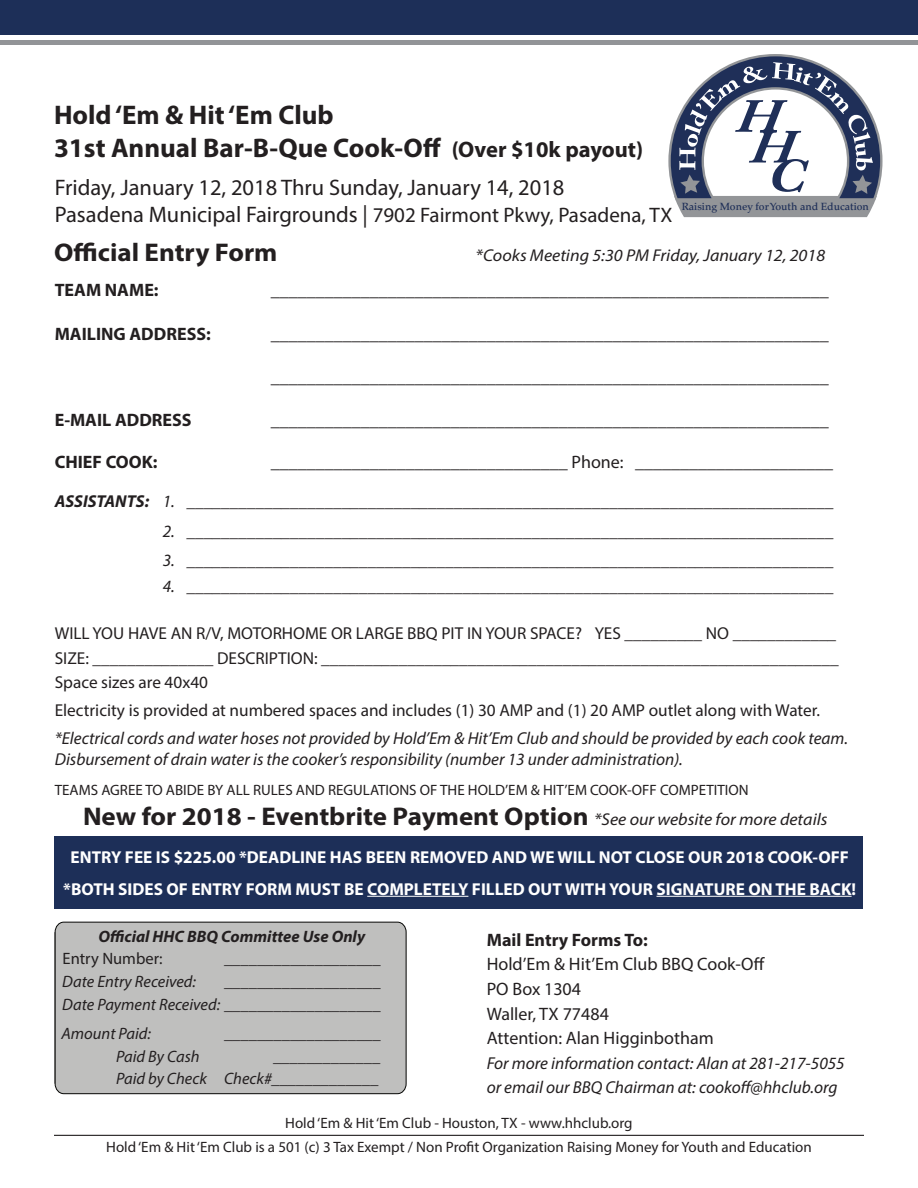
<style>
.page{position:relative;width:918px;height:1188px;background:#fff}
.page>*{position:absolute;margin:0;border:0;box-sizing:border-box;transform-origin:0 0}
.t1{font:700 27px/32.4px "Myriad Pro";color:#231f20}
.t2{font:700 25.65px "Myriad Pro";color:#231f20;scale:1.05 1}
.t3{font:22.5px/27px "Myriad Pro";color:#231f20}
.t4{font:18px/24.6px "Myriad Pro";color:#231f20}
.t5{font:700 18px "Myriad Pro";color:#231f20}
.t6{font:italic 17.25px/20.7px "Myriad Pro";color:#231f20}
.t7{font:17.25px/24.5px "Myriad Pro";color:#231f20}
.t8{font:700 17.25px/31.2px "Myriad Pro";color:#fff;text-align:center}
.t9{font:italic 17.1px "Myriad Pro";color:#231f20;scale:1.05 1}
.t10{font:16.5px/22.8px "Myriad Pro";color:#231f20;text-align:right}
.t11{font:italic 16.5px "Myriad Pro";color:#231f20}
.t12{font:italic 700 16.5px "Myriad Pro";color:#231f20}
.t13{font:15px/23.2px "Myriad Pro";color:#231f20;text-align:center}
.t14{font:500 10.35px "Palatino LT Std";color:#1f2f58}
.s1{font-size:22.5px}
.s2{font-size:21px}
.s3{font-weight:700}
.s4{font-weight:400;font-style:italic;font-size:17.1px}
.s5{font-style:italic}
</style>
<div class="page">
<div style="left:0;top:0;width:918px;height:34px;background:#1d2f58"></div>
<div style="left:0;top:40px;width:918px;height:5px;background:#929497"></div>
<hr style="left:54px;top:1135px;width:810px;height:1px;background:#231f20">
<svg style="left:668px;top:54px;width:215px;height:163px"></svg>
<div style="left:55px;top:836px;width:808px;height:73px;background:#1d2f58"></div>
<hr style="left:367px;top:896px;width:101px;height:1px;background:#fff">
<hr style="left:656px;top:896px;width:196px;height:1px;background:#fff">
<div style="left:54px;top:921px;width:353px;height:173px;background:#bfbfbe"></div>
<h1 class="t1" style="left:54px;top:98px;width:591px">Hold ‘Em &amp; Hit ‘Em Club<br>31st Annual Bar-B-Que Cook-Off <span class="s1">(Over $10k payout)</span></h1>
<h3 class="t3" style="left:55px;top:173px;width:619px">Friday, January 12, 2018 Thru Sunday, January 14, 2018<br>Pasadena Municipal Fairgrounds | <span class="s2">7902 Fairmont Pkwy, Pasadena, TX</span></h3>
<h2 class="t2" style="left:54px;top:236px;width:214px">Official Entry Form</h2>
<p class="t9" style="left:476px;top:245px;width:334px">*Cooks Meeting 5:30 PM Friday, January 12, 2018</p>
<p class="t5" style="left:55px;top:279px;width:105px">TEAM NAME:</p>
<p class="t4" style="left:271px;top:278px;width:559px">______________________________________________________________</p>
<p class="t5" style="left:55px;top:322px;width:158px">MAILING ADDRESS:</p>
<p class="t4" style="left:271px;top:321px;width:559px">______________________________________________________________</p>
<p class="t14" style="left:682px;top:201px;width:189px">Raising Money for Youth and Education</p>
<p class="t5" style="left:55px;top:408px;width:138px">E-MAIL ADDRESS</p>
<p class="t4" style="left:271px;top:364px;width:559px">______________________________________________________________</p>
<p class="t4" style="left:271px;top:407px;width:559px">______________________________________________________________</p>
<p class="t5" style="left:55px;top:450px;width:104px">CHIEF COOK:</p>
<p class="t4" style="left:271px;top:450px;width:564px">_________________________________ Phone: ______________________</p>
<p class="t6" style="left:55px;top:491px;width:781px"><span class="s3">ASSISTANTS:</span> 1. ___________________________________________________________________________</p>
<p class="t6" style="left:163px;top:520px;width:673px">2. ___________________________________________________________________________</p>
<p class="t6" style="left:163px;top:550px;width:673px">3. ___________________________________________________________________________</p>
<p class="t6" style="left:163px;top:575px;width:673px">4. ___________________________________________________________________________</p>
<p class="t7" style="left:55px;top:621px;width:786px">WILL YOU HAVE AN R/V, MOTORHOME OR LARGE BBQ PIT IN YOUR SPACE? YES _________ NO ____________<br>SIZE: ______________ DESCRIPTION: ____________________________________________________________<br>Space sizes are 40x40</p>
<p class="t7" style="left:55px;top:698px;width:767px">Electricity is provided at numbered spaces and includes (1) 30 AMP and (1) 20 AMP outlet along with Water.</p>
<p class="t6" style="left:55px;top:728px;width:795px">*Electrical cords and water hoses not provided by Hold’Em &amp; Hit’Em Club and should be provided by each cook team.<br>Disbursement of drain water is the cooker’s responsibility (number 13 under administration).</p>
<p class="t13" style="left:55px;top:778px;width:696px">TEAMS AGREE TO ABIDE BY ALL RULES AND REGULATIONS OF THE HOLD’EM &amp; HIT’EM COOK-OFF COMPETITION</p>
<h2 class="t2" style="left:83px;top:800px;width:711px">New for 2018 - Eventbrite Payment Option <span class="s4">*See our website for more details</span></h2>
<p class="t8" style="left:63px;top:841px;width:794px">ENTRY FEE IS $225.00 *DEADLINE HAS BEEN REMOVED AND WE WILL NOT CLOSE OUR 2018 COOK-OFF *BOTH SIDES OF ENTRY FORM MUST BE COMPLETELY FILLED OUT WITH YOUR SIGNATURE ON THE BACK!</p>
<p class="t5" style="left:487px;top:928px;width:163px">Mail Entry Forms To:</p>
<p class="t4" style="left:487px;top:952px;width:280px">Hold’Em &amp; Hit’Em Club BBQ Cook-Off<br>PO Box 1304<br>Waller, TX 77484<br>Attention: Alan Higginbotham</p>
<p class="t6" style="left:487px;top:1051px;width:360px;line-height:23.7px">For more information contact: Alan at 281-217-5055 or email our BBQ Chairman at: cookoff@hhclub.org</p>
<p class="t12" style="left:98px;top:925px;width:268px">Official HHC BBQ Committee Use Only</p>
<p class="t10" style="left:63px;top:947px;width:102px">Entry Number:</p>
<p class="t10" style="left:224px;top:947px;width:158px">___________________</p>
<p class="t11" style="left:62px;top:971px;width:135px">Date Entry Received:</p>
<p class="t10" style="left:62px;top:970px;width:320px">___________________<br><span class="s5">Date Payment Received:</span> ___________________</p>
<p class="t11" style="left:61px;top:1023px;width:91px">Amount Paid:</p>
<p class="t10" style="left:224px;top:1022px;width:158px">___________________</p>
<p class="t11" style="left:116px;top:1046px;width:85px">Paid By Cash</p>
<p class="t10" style="left:273px;top:1044px;width:109px">_____________</p>
<p class="t11" style="left:116px;top:1069px;width:265px">Paid by Check Check#_____________</p>
<p class="t13" style="left:106px;top:1111px;width:707px">Hold ‘Em &amp; Hit ‘Em Club - Houston, TX - www.hhclub.org<br>Hold ‘Em &amp; Hit ‘Em Club is a 501 (c) 3 Tax Exempt / Non Profit Organization Raising Money for Youth and Education</p>
</div>
